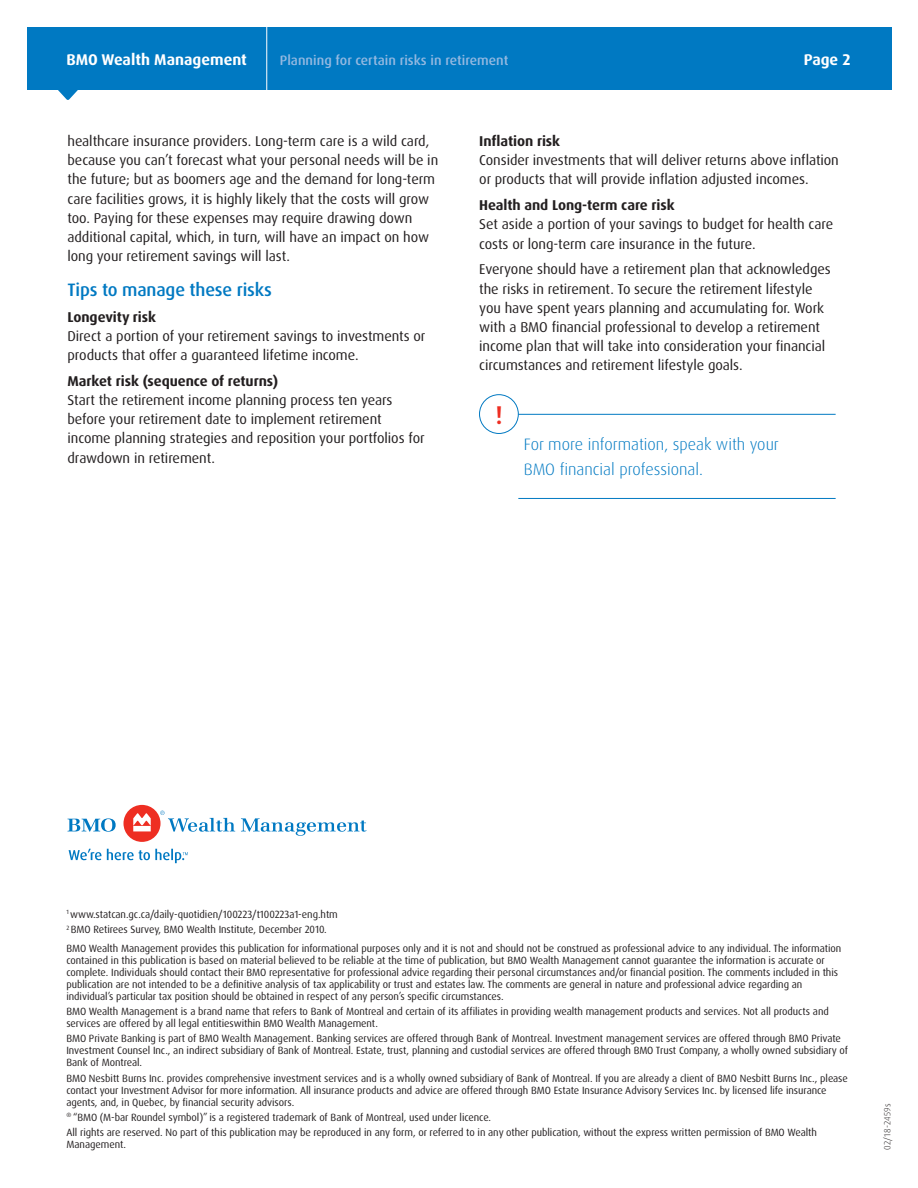
<style>
.page{position:relative;width:918px;height:1188px;background:#fff}
.page>*{position:absolute;margin:0;border:0;box-sizing:border-box;transform-origin:0 0}
.t1{font:500 25.65px "Dax Pro";color:#ee2e22}
.t2{font:500 18px "Dax Pro";letter-spacing:-.01em;color:#0079c2}
.t3{font:300 16.5px/24.8px "Dax Pro";color:#0079c2}
.t4{font:700 15.6px "Dax Pro";color:#fff}
.t5{font:14.25px/19px "Dax Pro";letter-spacing:-.005em;color:#231f20}
.t6{font:700 14.25px "Dax Pro";letter-spacing:-.005em;color:#231f20}
.t7{font:500 13.65px "Dax Pro";color:#94b9e1}
.t8{font:10.5px/12px "Dax Pro";letter-spacing:-.005em;color:#231f20}
.t9{font:300 9px "Dax Pro";letter-spacing:.025em;color:#231f20}
</style>
<div class="page">
<div style="left:27px;top:27px;width:865px;height:62px;background:#0079c2"></div>
<svg style="left:58px;top:89px;width:20px;height:11px"></svg>
<hr style="left:518px;top:498px;width:318px;height:1px;background:#0079c2">
<hr style="left:518px;top:414px;width:318px;height:1px;background:#0079c2">
<hr style="left:266px;top:13px;width:1px;height:81px;background:#fff">
<div style="left:479px;top:394px;width:40px;height:40px;border:1px solid #0079c2;border-radius:50%"></div>
<svg style="left:68px;top:818px;width:48px;height:14px"></svg>
<div style="left:123px;top:805px;width:38px;height:37px;background:#ee2e22;border-radius:50%"></div>
<svg style="left:241px;top:818px;width:126px;height:18px"></svg>
<svg style="left:133px;top:813px;width:18px;height:18px"></svg>
<svg style="left:160px;top:811px;width:75px;height:21px"></svg>
<svg style="left:69px;top:849px;width:119px;height:14px"></svg>
<p class="t4" style="left:66px;top:50px;width:182px">BMO Wealth Management</p>
<p class="t7" style="left:280px;top:52px;width:230px">Planning for certain risks in retirement</p>
<p class="t4" style="left:804px;top:50px;width:48px">Page 2</p>
<p class="t5" style="left:67px;top:132px;width:372px">healthcare insurance providers. Long-term care is a wild card, because you can’t forecast what your personal needs will be in the future; but as boomers age and the demand for long-term care facilities grows, it is highly likely that the costs will grow too. Paying for these expenses may require drawing down additional capital, which, in turn, will have an impact on how long your retirement savings will last.</p>
<h1 class="t2" style="left:67px;top:278px;width:206px">Tips to manage these risks</h1>
<h2 class="t6" style="left:67px;top:308px;width:90px">Longevity risk</h2>
<p class="t5" style="left:67px;top:327px;width:360px">Direct a portion of your retirement savings to investments or products that offer a guaranteed lifetime income.</p>
<h2 class="t6" style="left:67px;top:372px;width:212px">Market risk (sequence of returns)</h2>
<p class="t5" style="left:67px;top:391px;width:359px">Start the retirement income planning process ten years before your retirement date to implement retirement income planning strategies and reposition your portfolios for drawdown in retirement.</p>
<h2 class="t6" style="left:479px;top:132px;width:82px">Inflation risk</h2>
<p class="t5" style="left:479px;top:151px;width:361px">Consider investments that will deliver returns above inflation or products that will provide inflation adjusted incomes.</p>
<h2 class="t6" style="left:479px;top:196px;width:197px">Health and Long-term care risk</h2>
<p class="t5" style="left:479px;top:215px;width:356px">Set aside a portion of your savings to budget for health care costs or long-term care insurance in the future.</p>
<p class="t5" style="left:479px;top:260px;width:353px">Everyone should have a retirement plan that acknowledges the risks in retirement. To secure the retirement lifestyle you have spent years planning and accumulating for. Work with a BMO financial professional to develop a retirement income plan that will take into consideration your financial circumstances and retirement lifestyle goals.</p>
<p class="t1" style="left:495px;top:399px;width:9px">!</p>
<p class="t3" style="left:524px;top:432px;width:257px">For more information, speak with your<br>BMO financial professional.</p>
<p class="t8" style="left:66px;top:907px;width:273px;line-height:15.3px"><sup>1</sup> www.statcan.gc.ca/daily-quotidien/100223/t100223a1-eng.htm<br><sup>2</sup> BMO Retirees Survey, BMO Wealth Institute, December 2010.</p>
<p class="t8" style="left:66px;top:942px;width:776px">BMO Wealth Management provides this publication for informational purposes only and it is not and should not be construed as professional advice to any individual. The information contained in this publication is based on material believed to be reliable at the time of publication, but BMO Wealth Management cannot guarantee the information is accurate or complete. Individuals should contact their BMO representative for professional advice regarding their personal circumstances and/or financial position. The comments included in this publication are not intended to be a definitive analysis of tax applicability or trust and estates law. The comments are general in nature and professional advice regarding an individual’s particular tax position should be obtained in respect of any person’s specific circumstances.</p>
<p class="t8" style="left:66px;top:1005px;width:764px">BMO Wealth Management is a brand name that refers to Bank of Montreal and certain of its affiliates in providing wealth management products and services. Not all products and services are offered by all legal entitieswithin BMO Wealth Management.</p>
<p class="t8" style="left:66px;top:1033px;width:783px">BMO Private Banking is part of BMO Wealth Management. Banking services are offered through Bank of Montreal. Investment management services are offered through BMO Private<br>Investment Counsel Inc., an indirect subsidiary of Bank of Montreal. Estate, trust, planning and custodial services are offered through BMO Trust Company, a wholly owned subsidiary of<br>Bank of Montreal.</p>
<p class="t8" style="left:66px;top:1072px;width:783px">BMO Nesbitt Burns Inc. provides comprehensive investment services and is a wholly owned subsidiary of Bank of Montreal. If you are already a client of BMO Nesbitt Burns Inc., please contact your Investment Advisor for more information. All insurance products and advice are offered through BMO Estate Insurance Advisory Services Inc. by licensed life insurance agents, and, in Quebec, by financial security advisors.</p>
<p class="t8" style="left:66px;top:1111px;width:426px"><sup>®</sup> “BMO (M-bar Roundel symbol)” is a registered trademark of Bank of Montreal, used under licence.</p>
<p class="t8" style="left:66px;top:1126px;width:752px">All rights are reserved. No part of this publication may be reproduced in any form, or referred to in any other publication, without the express written permission of BMO Wealth<br>Management.</p>
<p class="t9" style="left:882px;top:1150px;width:48px;rotate:-90deg">02/18-2459s</p>
</div>
